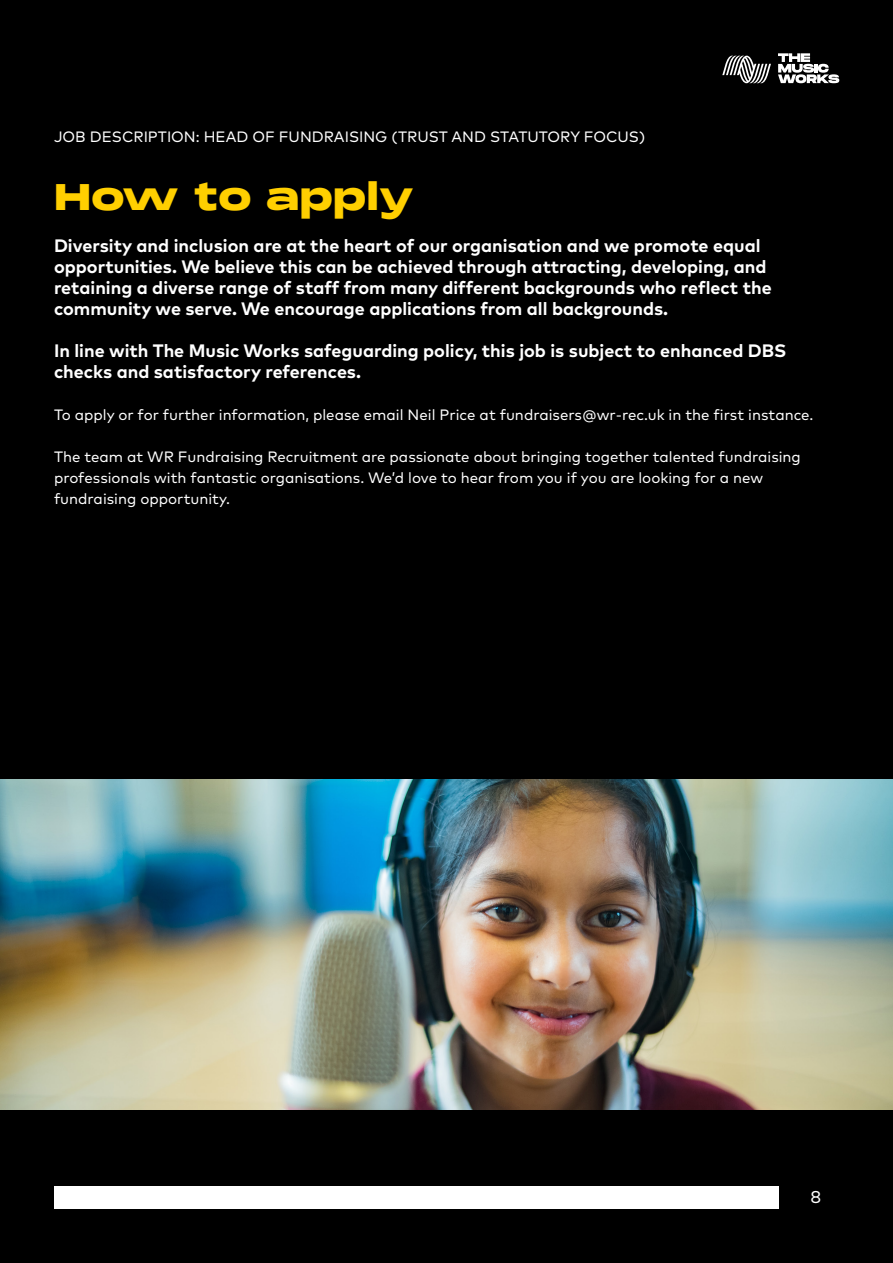
<style>
.page{position:relative;width:893px;height:1263px;background:#000}
.page>*{position:absolute;margin:0;border:0;box-sizing:border-box;transform-origin:0 0}
.t1{font:900 36px "Monument Extended";letter-spacing:-.005em;color:#ffcf00}
.t2{font:700 18px/21px "Mark Pro";color:#fff}
.t3{font:17.1px "Mark Pro";color:#fff}
.t4{font:15px/21px "Mark Pro";color:#fff}
</style>
<div class="page">
<div style="left:54px;top:1186px;width:724px;height:22px;background:#fff"></div>
<svg style="left:778px;top:53px;width:61px;height:30px"></svg>
<svg style="left:722px;top:56px;width:49px;height:27px"></svg>
<img style="left:0;top:780px;width:893px;height:330px">
<p class="t4" style="left:54px;top:125px;width:593px">JOB DESCRIPTION: HEAD OF FUNDRAISING (TRUST AND STATUTORY FOCUS)</p>
<h1 class="t1" style="left:54px;top:172px;width:361px">How to apply</h1>
<p class="t2" style="left:54px;top:234px;width:719px">Diversity and inclusion are at the heart of our organisation and we promote equal opportunities. We believe this can be achieved through attracting, developing, and retaining a diverse range of staff from many different backgrounds who reflect the community we serve. We encourage applications from all backgrounds.</p>
<p class="t2" style="left:54px;top:339px;width:734px">In line with The Music Works safeguarding policy, this job is subject to enhanced DBS checks and satisfactory references.</p>
<p class="t4" style="left:54px;top:403px;width:761px">To apply or for further information, please email Neil Price at fundraisers@wr-rec.uk in the first instance.</p>
<p class="t4" style="left:54px;top:445px;width:748px">The team at WR Fundraising Recruitment are passionate about bringing together talented fundraising professionals with fantastic organisations. We’d love to hear from you if you are looking for a new fundraising opportunity.</p>
<p class="t3" style="left:811px;top:1184px;width:12px">8</p>
</div>
